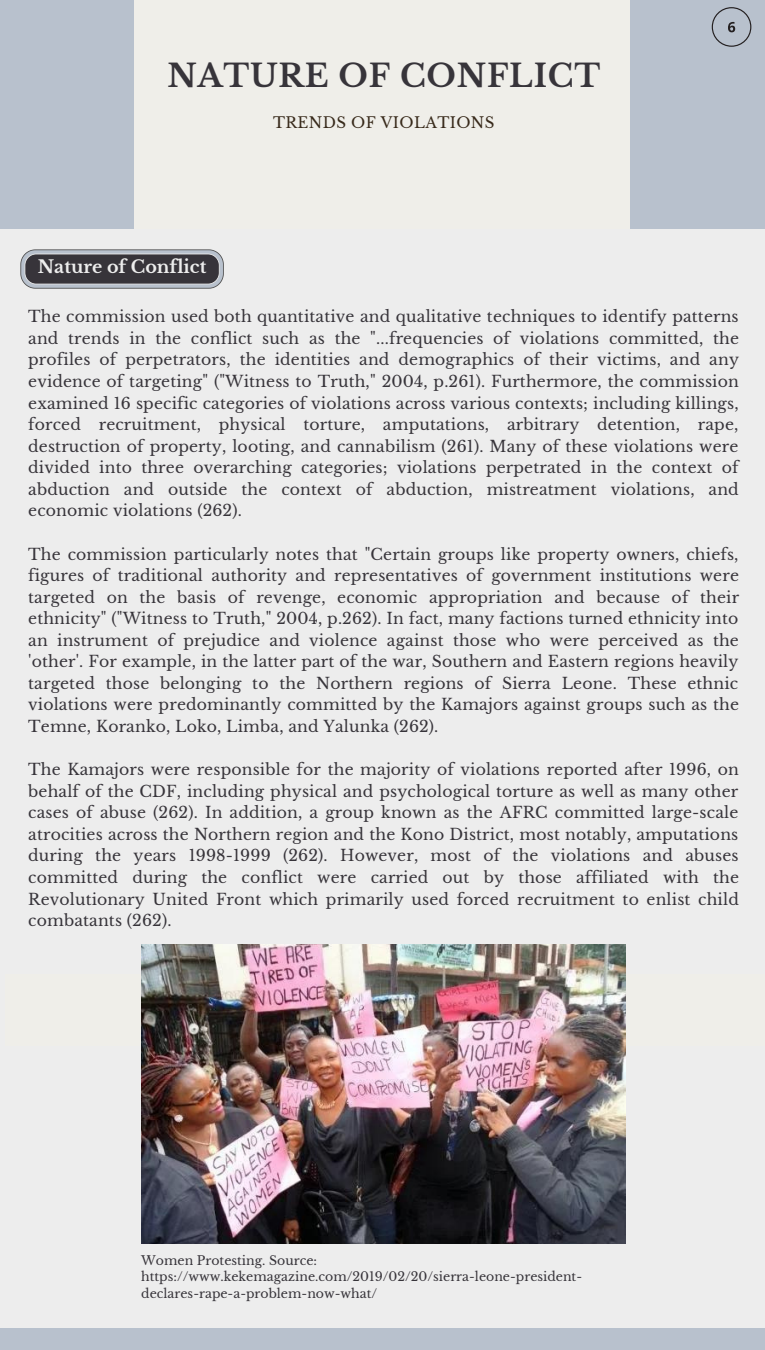
<style>
.page{position:relative;width:765px;height:1350px;background:#ededed}
.page>*{position:absolute;margin:0;border:0;box-sizing:border-box;transform-origin:0 0}
.t1{font:700 31.25px "Libre Baskerville";letter-spacing:.025em;color:#37343a}
.t2{font:700 17.5px "Libre Baskerville";color:#ededed}
.t3{font:15.62px/21.5px "Libre Baskerville";letter-spacing:.01em;color:#37343a;text-align:justify}
.t4{font:15px "Libre Baskerville";letter-spacing:.025em;color:#382a1b}
.t5{font:12.5px/16.9px "Libre Baskerville";color:#37343a}
</style>
<div class="page">
<div style="left:0;top:0;width:765px;height:229px;background:#efeee9"></div>
<div style="left:6px;top:974px;width:759px;height:71px;background:#efeee9"></div>
<div style="left:0;top:0;width:134px;height:229px;background:#b8c1cd"></div>
<div style="left:630px;top:0;width:135px;height:229px;background:#b8c1cd"></div>
<svg style="left:20px;top:249px;width:204px;height:40px;background:#5f5f65"></svg>
<svg style="left:712px;top:7px;width:39px;height:40px"></svg>
<div style="left:0;top:1328px;width:765px;height:22px;background:#b8c1cd"></div>
<img style="left:141px;top:945px;width:485px;height:299px">
<h1 class="t1" style="left:167px;top:56px;width:434px">NATURE OF CONFLICT</h1>
<p class="t2" style="left:38px;top:257px;width:170px">Nature of Conflict</p>
<p class="t4" style="left:273px;top:113px;width:223px">TRENDS OF VIOLATIONS</p>
<p class="t3" style="left:28px;top:306px;width:712px">The commission used both quantitative and qualitative techniques to identify patterns and trends in the conflict such as the "...frequencies of violations committed, the profiles of perpetrators, the identities and demographics of their victims, and any evidence of targeting" ("Witness to Truth," 2004, p.261). Furthermore, the commission examined 16 specific categories of violations across various contexts; including killings, forced recruitment, physical torture, amputations, arbitrary detention, rape, destruction of property, looting, and cannabilism (261). Many of these violations were divided into three overarching categories; violations perpetrated in the context of abduction and outside the context of abduction, mistreatment violations, and economic violations (262).</p>
<p class="t3" style="left:28px;top:543px;width:712px">The commission particularly notes that "Certain groups like property owners, chiefs, figures of traditional authority and representatives of government institutions were targeted on the basis of revenge, economic appropriation and because of their ethnicity" ("Witness to Truth," 2004, p.262). In fact, many factions turned ethnicity into an instrument of prejudice and violence against those who were perceived as the 'other'. For example, in the latter part of the war, Southern and Eastern regions heavily targeted those belonging to the Northern regions of Sierra Leone. These ethnic violations were predominantly committed by the Kamajors against groups such as the Temne, Koranko, Loko, Limba, and Yalunka (262).</p>
<p class="t3" style="left:28px;top:759px;width:712px">The Kamajors were responsible for the majority of violations reported after 1996, on behalf of the CDF, including physical and psychological torture as well as many other cases of abuse (262). In addition, a group known as the AFRC committed large-scale atrocities across the Northern region and the Kono District, most notably, amputations during the years 1998-1999 (262). However, most of the violations and abuses committed during the conflict were carried out by those affiliated with the Revolutionary United Front which primarily used forced recruitment to enlist child combatants (262).</p>
<p class="t5" style="left:141px;top:1252px;width:442px">Women Protesting. Source: https://www.kekemagazine.com/2019/02/20/sierra-leone-president&shy;declares-rape-a-problem-now-what/</p>
</div>
